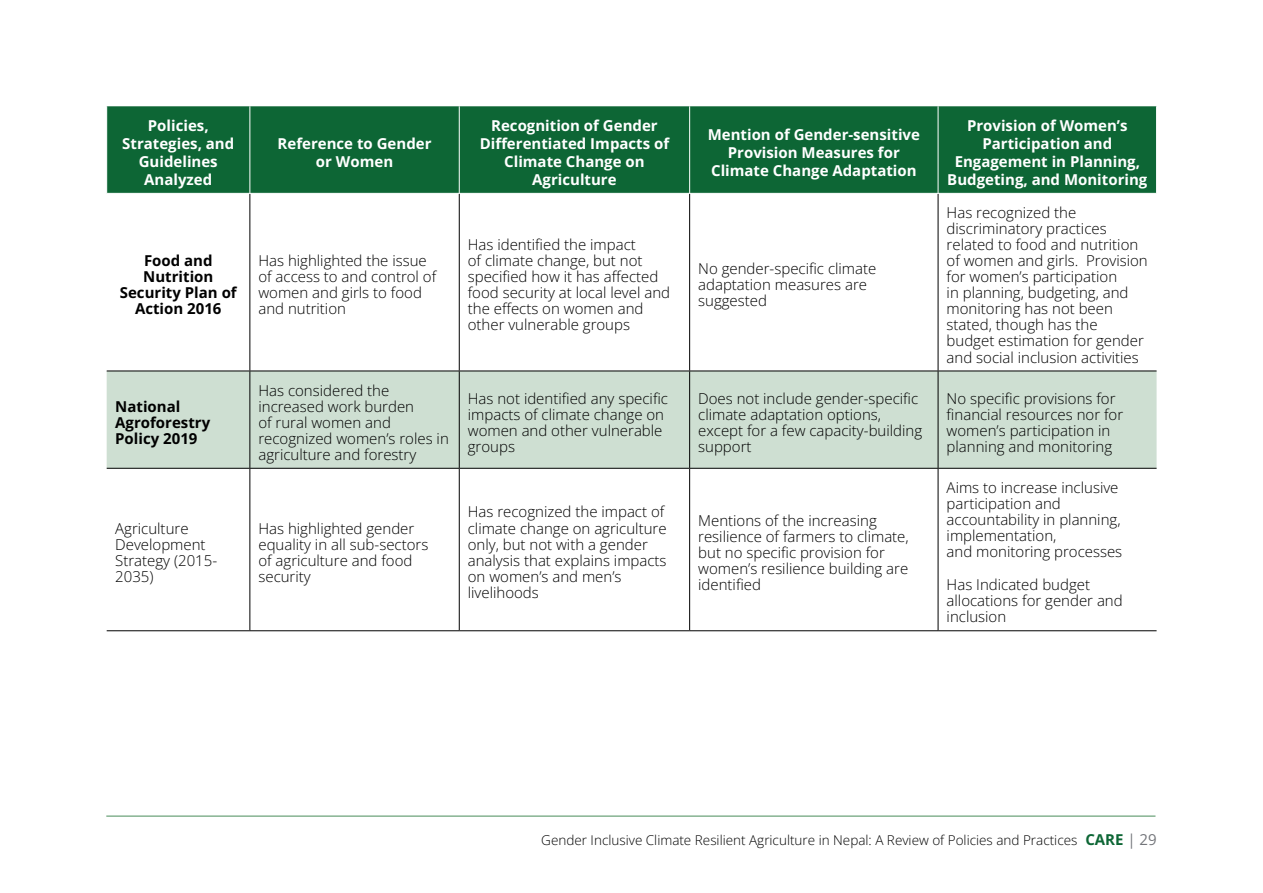
<style>
.page{position:relative;width:1263px;height:893px;background:#fff}
.page>*{position:absolute;margin:0;border:0;box-sizing:border-box;transform-origin:0 0}
.t1{font:300 15px/16px "Open Sans";color:#000}
.t2{font:700 15px/18px "Open Sans";color:#fff;text-align:center}
.t3{font:700 15px/16px "Open Sans";color:#000;text-align:center}
.t4{font:300 13.5px "Open Sans";color:#000}
.s1{font-weight:700;font-size:15px;color:#0d6635}
.s2{font-weight:400;font-size:15px;color:#73757a}
</style>
<div class="page">
<hr style="left:106px;top:815px;width:1049px;height:2px;background:#85b391">
<div style="left:107px;top:106px;width:1049px;height:87px;background:#0d6635"></div>
<div style="left:107px;top:372px;width:1049px;height:96px;background:#cedfd2"></div>
<hr style="left:249px;top:194px;width:1px;height:177px;background:#000">
<hr style="left:459px;top:194px;width:1px;height:177px;background:#000">
<hr style="left:689px;top:194px;width:1px;height:177px;background:#000">
<hr style="left:938px;top:194px;width:1px;height:177px;background:#000">
<hr style="left:107px;top:371px;width:143px;height:1px;background:#000">
<hr style="left:250px;top:371px;width:209px;height:1px;background:#000">
<hr style="left:249px;top:371px;width:1px;height:97px;background:#000">
<hr style="left:459px;top:371px;width:231px;height:1px;background:#000">
<hr style="left:459px;top:371px;width:1px;height:97px;background:#000">
<hr style="left:690px;top:371px;width:248px;height:1px;background:#000">
<hr style="left:689px;top:371px;width:1px;height:97px;background:#000">
<hr style="left:938px;top:371px;width:218px;height:1px;background:#000">
<hr style="left:938px;top:371px;width:1px;height:97px;background:#000">
<hr style="left:107px;top:468px;width:143px;height:1px;background:#000">
<hr style="left:250px;top:468px;width:209px;height:1px;background:#000">
<hr style="left:249px;top:469px;width:1px;height:161px;background:#000">
<hr style="left:459px;top:468px;width:231px;height:1px;background:#000">
<hr style="left:459px;top:469px;width:1px;height:161px;background:#000">
<hr style="left:690px;top:468px;width:248px;height:1px;background:#000">
<hr style="left:689px;top:469px;width:1px;height:161px;background:#000">
<hr style="left:938px;top:468px;width:218px;height:1px;background:#000">
<hr style="left:938px;top:469px;width:1px;height:161px;background:#000">
<hr style="left:107px;top:630px;width:143px;height:1px;background:#000">
<hr style="left:250px;top:630px;width:209px;height:1px;background:#000">
<hr style="left:459px;top:630px;width:231px;height:1px;background:#000">
<hr style="left:690px;top:630px;width:248px;height:1px;background:#000">
<hr style="left:938px;top:630px;width:218px;height:1px;background:#000">
<hr style="left:249px;top:106px;width:1px;height:87px;background:#fff">
<hr style="left:459px;top:106px;width:1px;height:87px;background:#fff">
<hr style="left:689px;top:106px;width:1px;height:87px;background:#fff">
<hr style="left:938px;top:106px;width:1px;height:87px;background:#fff">
<p class="t2" style="left:122px;top:116px;width:113px">Policies,<br>Strategies, and<br>Guidelines<br>Analyzed</p>
<p class="t2" style="left:278px;top:134px;width:155px">Reference to Gender or Women</p>
<p class="t3" style="left:120px;top:252px;width:118px">Food and<br>Nutrition<br>Security Plan of<br>Action 2016</p>
<p class="t1" style="left:258px;top:252px;width:179px">Has highlighted the issue of access to and control of women and girls to food and nutrition</p>
<p class="t2" style="left:480px;top:116px;width:191px">Recognition of Gender<br>Differentiated Impacts of<br>Climate Change on<br>Agriculture</p>
<p class="t2" style="left:708px;top:125px;width:214px">Mention of Gender-sensitive<br>Provision Measures for<br>Climate Change Adaptation</p>
<p class="t2" style="left:947px;top:116px;width:202px">Provision of Women’s<br>Participation and<br>Engagement in Planning,<br>Budgeting, and Monitoring</p>
<p class="t1" style="left:468px;top:236px;width:204px">Has identified the impact<br>of climate change, but not specified how it has affected food security at local level and the effects on women and other vulnerable groups</p>
<p class="t1" style="left:698px;top:260px;width:180px">No gender-specific climate adaptation measures are suggested</p>
<p class="t1" style="left:947px;top:204px;width:203px">Has recognized the discriminatory practices related to food and nutrition of women and girls. Provision for women’s participation<br>in planning, budgeting, and monitoring has not been stated, though has the budget estimation for gender and social inclusion activities</p>
<p class="t3" style="left:115px;top:398px;width:96px;text-align:left">National<br>Agroforestry<br>Policy 2019</p>
<p class="t1" style="left:258px;top:382px;width:192px">Has considered the increased work burden<br>of rural women and recognized women’s roles in agriculture and forestry</p>
<p class="t1" style="left:468px;top:390px;width:202px">Has not identified any specific impacts of climate change on women and other vulnerable groups</p>
<p class="t1" style="left:698px;top:390px;width:225px">Does not include gender-specific climate adaptation options, except for a few capacity-building support</p>
<p class="t1" style="left:947px;top:390px;width:178px">No specific provisions for financial resources nor for women’s participation in planning and monitoring</p>
<p class="t1" style="left:115px;top:520px;width:103px">Agriculture<br>Development<br>Strategy (2015-<br>2035)</p>
<p class="t1" style="left:258px;top:520px;width:171px">Has highlighted gender equality in all sub-sectors of agriculture and food security</p>
<p class="t1" style="left:468px;top:504px;width:200px">Has recognized the impact of climate change on agriculture only, but not with a gender analysis that explains impacts on women’s and men’s livelihoods</p>
<p class="t1" style="left:698px;top:512px;width:212px">Mentions of the increasing resilience of farmers to climate, but no specific provision for women’s resilience building are identified</p>
<p class="t1" style="left:947px;top:479px;width:177px">Aims to increase inclusive participation and accountability in planning, implementation,<br>and monitoring processes</p>
<p class="t1" style="left:947px;top:576px;width:178px">Has Indicated budget allocations for gender and inclusion</p>
<p class="t4" style="left:541px;top:831px;width:617px">Gender Inclusive Climate Resilient Agriculture in Nepal: A Review of Policies and Practices <span class="s1">CARE</span> <span class="s2">| 29</span></p>
</div>
